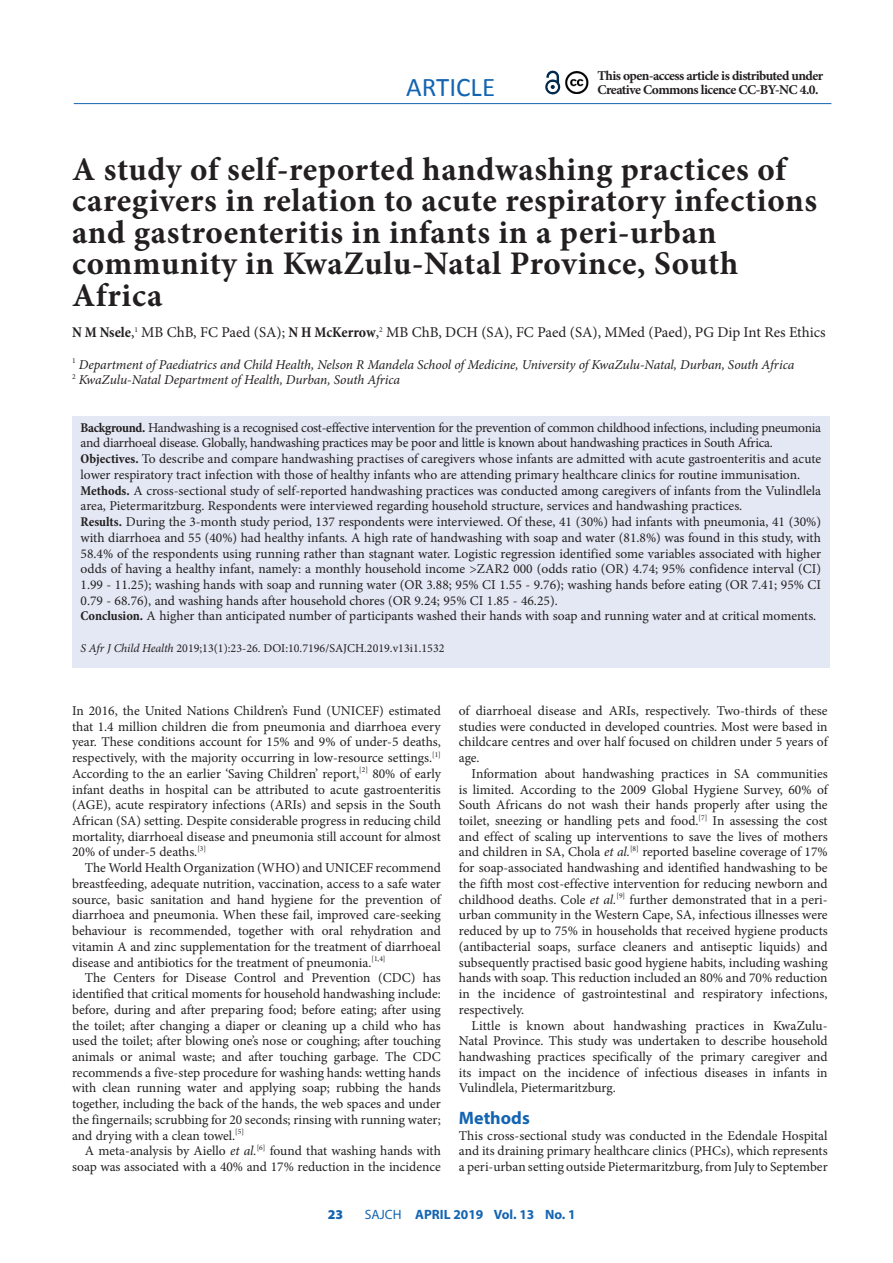
<style>
.page{position:relative;width:893px;height:1263px;background:#fff}
.page>*{position:absolute;margin:0;border:0;box-sizing:border-box;transform-origin:0 0}
.A_HEAD{font:700 33px/31.5px "Minion Pro";letter-spacing:.02em;color:#231f20}
.t1{font:27px "Calibri";color:#1364b1}
.B_HEAD{font:700 18px "Myriad Pro";color:#1364b1}
.AUTHORS_NAME{font:15px "Minion Pro";color:#231f20}
.BODY_TEXT_INDENT{font:13.5px/15.8px "Minion Pro";color:#231f20;text-align:justify}
.BODY_TEXT_1ST_PARAGR{font:13.5px/15.8px "Minion Pro";letter-spacing:-.005em;color:#231f20;text-align:justify}
.AUTHORS_DETAILS{font:italic 13.5px "Minion Pro";letter-spacing:-.01em;color:#231f20}
.BODY_TEXT_1ST_PARAGR-2{font:700 13.5px/13.5px "Minion Pro";letter-spacing:-.04em;color:#231f20}
.t2{font:700 13.5px "Myriad Pro";color:#1364b1}
.t3{font:900 13.5px "Myriad Pro";color:#1364b1}
.SAJCH_AFRI_MED{font:12px "Minion Pro";color:#231f20}
.s1{font-weight:700;font-stretch:condensed}
.s2{font-style:italic}
.s3{font-weight:400}
</style>
<div class="page">
<hr style="left:74px;top:103px;width:757px;height:1px;background:#1364b1">
<div style="left:72px;top:416px;width:758px;height:252px;background:#e3e8f4"></div>
<svg style="left:545px;top:70px;width:16px;height:25px"></svg>
<img style="left:565px;top:71px;width:24px;height:23px">
<h2 class="t1" style="left:406px;top:70px;width:90px">ARTICLE</h2>
<p class="BODY_TEXT_1ST_PARAGR-2" style="left:597px;top:69px;width:227px">This open-access article is distributed under<br>Creative Commons licence CC-BY-NC 4.0.</p>
<h1 class="A_HEAD" style="left:72px;top:153px;width:746px">A study of self-reported handwashing practices of caregivers in relation to acute respiratory infections and gastroenteritis in infants in a peri-urban community in KwaZulu-Natal Province, South Africa</h1>
<p class="AUTHORS_NAME" style="left:72px;top:322px;width:755px"><span class="s1">N M Nsele</span>,<sup>1</sup> MB ChB, FC Paed (SA); <span class="s1">N H McKerrow</span>,<sup>2</sup> MB ChB, DCH (SA), FC Paed (SA), MMed (Paed), PG Dip Int Res Ethics</p>
<p class="AUTHORS_DETAILS" style="left:72px;top:355px;width:724px"><sup>1</sup> Department of Paediatrics and Child Health, Nelson R Mandela School of Medicine, University of KwaZulu-Natal, Durban, South Africa</p>
<p class="AUTHORS_DETAILS" style="left:72px;top:371px;width:330px"><sup>2</sup> KwaZulu-Natal Department of Health, Durban, South Africa</p>
<p class="BODY_TEXT_1ST_PARAGR" style="left:81px;top:419px;width:742px"><span class="s1">Background.</span> Handwashing is a recognised cost-effective intervention for the prevention of common childhood infections, including pneumonia and diarrhoeal disease. Globally, handwashing practices may be poor and little is known about handwashing practices in South Africa.</p>
<p class="BODY_TEXT_1ST_PARAGR" style="left:81px;top:451px;width:742px"><span class="s1">Objectives.</span> To describe and compare handwashing practises of caregivers whose infants are admitted with acute gastroenteritis and acute lower respiratory tract infection with those of healthy infants who are attending primary healthcare clinics for routine immunisation.</p>
<p class="BODY_TEXT_1ST_PARAGR" style="left:81px;top:482px;width:742px"><span class="s1">Methods.</span> A cross-sectional study of self-reported handwashing practices was conducted among caregivers of infants from the Vulindlela area, Pietermaritzburg. Respondents were interviewed regarding household structure, services and handwashing practices.</p>
<p class="BODY_TEXT_1ST_PARAGR" style="left:81px;top:514px;width:742px"><span class="s1">Results.</span> During the 3-month study period, 137 respondents were interviewed. Of these, 41 (30%) had infants with pneumonia, 41 (30%) with diarrhoea and 55 (40%) had healthy infants. A high rate of handwashing with soap and water (81.8%) was found in this study, with 58.4% of the respondents using running rather than stagnant water. Logistic regression identified some variables associated with higher odds of having a healthy infant, namely: a monthly household income &gt;ZAR2 000 (odds ratio (OR) 4.74; 95% confidence interval (CI)<br>1.99 - 11.25); washing hands with soap and running water (OR 3.88; 95% CI 1.55 - 9.76); washing hands before eating (OR 7.41; 95% CI 0.79 - 68.76), and washing hands after household chores (OR 9.24; 95% CI 1.85 - 46.25).</p>
<p class="BODY_TEXT_1ST_PARAGR" style="left:81px;top:608px;width:737px"><span class="s1">Conclusion.</span> A higher than anticipated number of participants washed their hands with soap and running water and at critical moments.</p>
<p class="SAJCH_AFRI_MED" style="left:81px;top:640px;width:365px"><span class="s2">S Afr J Child Health</span> 2019;13(1):23-26. DOI:10.7196/SAJCH.2019.v13i1.1532</p>
<p class="BODY_TEXT_1ST_PARAGR" style="left:72px;top:703px;width:370px">In 2016, the United Nations Children’s Fund (UNICEF) estimated that 1.4 million children die from pneumonia and diarrhoea every year. These conditions account for 15% and 9% of under-5 deaths, respectively, with the majority occurring in low-resource settings.<sup>[1] </sup>According to the an earlier ‘Saving Children’ report,<sup>[2]</sup> 80% of early infant deaths in hospital can be attributed to acute gastroenteritis (AGE), acute respiratory infections (ARIs) and sepsis in the South African (SA) setting. Despite considerable progress in reducing child mortality, diarrhoeal disease and pneumonia still account for almost 20% of under-5 deaths.<sup>[3]</sup></p>
<p class="BODY_TEXT_INDENT" style="left:72px;top:860px;width:370px;text-indent:13px">The World Health Organization (WHO) and UNICEF recommend breastfeeding, adequate nutrition, vaccination, access to a safe water source, basic sanitation and hand hygiene for the prevention of diarrhoea and pneumonia. When these fail, improved care-seeking behaviour is recommended, together with oral rehydration and vitamin A and zinc supplementation for the treatment of diarrhoeal disease and antibiotics for the treatment of pneumonia.<sup>[1,4]</sup></p>
<p class="BODY_TEXT_INDENT" style="left:72px;top:970px;width:370px;text-indent:13px">The Centers for Disease Control and Prevention (CDC) has identified that critical moments for household handwashing include: before, during and after preparing food; before eating; after using the toilet; after changing a diaper or cleaning up a child who has used the toilet; after blowing one’s nose or coughing; after touching animals or animal waste; and after touching garbage. The CDC recommends a five-step procedure for washing hands: wetting hands with clean running water and applying soap; rubbing the hands together, including the back of the hands, the web spaces and under the fingernails; scrubbing for 20 seconds; rinsing with running water; and drying with a clean towel.<sup>[5]</sup></p>
<p class="BODY_TEXT_INDENT" style="left:72px;top:1143px;width:370px;text-align:right">A meta-analysis by Aiello <span class="s2">et al.</span><sup>[6]</sup> found that washing hands with soap was associated with a 40% and 17% reduction in the incidence</p>
<p class="BODY_TEXT_INDENT" style="left:459px;top:703px;width:370px">of diarrhoeal disease and ARIs, respectively. Two-thirds of these studies were conducted in developed countries. Most were based in childcare centres and over half focused on children under 5 years of age.</p>
<p class="BODY_TEXT_INDENT" style="left:459px;top:766px;width:370px;text-indent:13px">Information about handwashing practices in SA communities is limited. According to the 2009 Global Hygiene Survey, 60% of South Africans do not wash their hands properly after using the toilet, sneezing or handling pets and food.<sup>[7]</sup> In assessing the cost and effect of scaling up interventions to save the lives of mothers and children in SA, Chola <span class="s2">et al.</span><sup>[8]</sup> reported baseline coverage of 17% for soap-associated handwashing and identified handwashing to be the fifth most cost-effective intervention for reducing newborn and childhood deaths. Cole <span class="s2">et al.</span><sup>[9]</sup> further demonstrated that in a peri&shy;urban community in the Western Cape, SA, infectious illnesses were reduced by up to 75% in households that received hygiene products (antibacterial soaps, surface cleaners and antiseptic liquids) and subsequently practised basic good hygiene habits, including washing hands with soap. This reduction included an 80% and 70% reduction in the incidence of gastrointestinal and respiratory infections, respectively.</p>
<p class="BODY_TEXT_INDENT" style="left:459px;top:1017px;width:370px;text-indent:13px">Little is known about handwashing practices in KwaZulu-Natal Province. This study was undertaken to describe household handwashing practices specifically of the primary caregiver and its impact on the incidence of infectious diseases in infants in Vulindlela, Pietermaritzburg.</p>
<h2 class="B_HEAD" style="left:459px;top:1106px;width:72px">Methods</h2>
<p class="BODY_TEXT_1ST_PARAGR" style="left:459px;top:1127px;width:370px">This cross-sectional study was conducted in the Edendale Hospital and its draining primary healthcare clinics (PHCs), which represents a peri-urban setting outside Pietermaritzburg, from July to September</p>
<p class="t3" style="left:328px;top:1207px;width:17px">23</p>
<p class="t2" style="left:365px;top:1206px;width:212px"><span class="s3">SAJCH</span> APRIL 2019 Vol. 13 No. 1</p>
</div>
